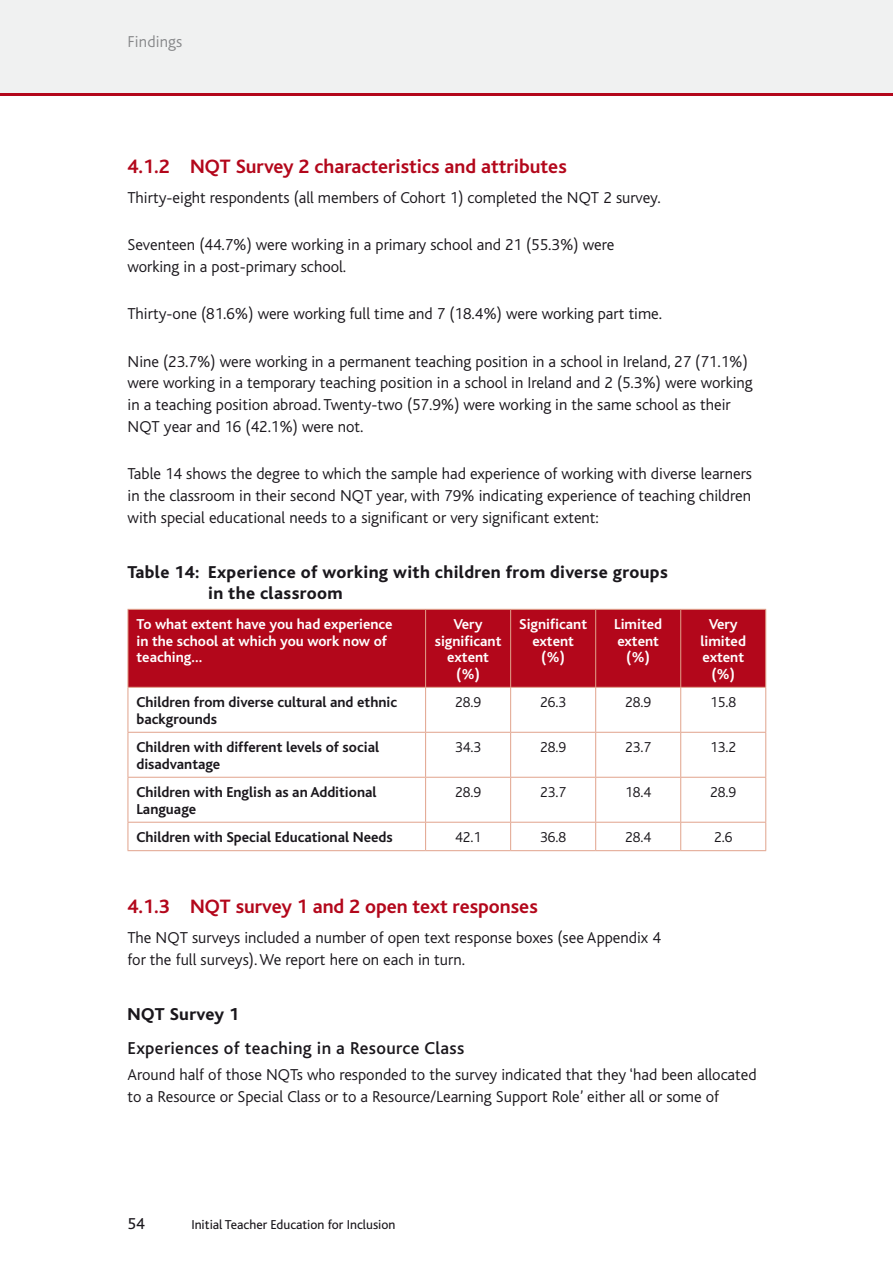
<style>
.page{position:relative;width:893px;height:1263px;background:#fff}
.page>*{position:absolute;margin:0;border:0;box-sizing:border-box;transform-origin:0 0}
.t1{font:700 20.25px "Bliss";color:#b3071b}
.Head_4_0{font:800 18px/21px "Bliss";letter-spacing:.02em;color:#1a171c}
.Head_5{font:500 18px "Bliss";letter-spacing:.02em;color:#1a171c}
.Body__6{font:300 16.5px/21.8px "Bliss";color:#1a171c}
.Body__3{font:300 16.5px/21.8px "Bliss";color:#1a171c}
.t2{font:300 16.5px "Bliss";letter-spacing:.01em;color:#87888a}
.t3{font:16.5px "Bliss";color:#1a171c}
.Table__1_Lft{font:700 15px/16.5px "Bliss";color:#1a171c}
.Table_Head{font:700 15px/16.5px "Bliss";color:#fff;text-align:center}
.Table__1_Lft-2{font:300 15px "Bliss";color:#1a171c}
.t4{font:13.5px "Bliss";color:#1a171c}
</style>
<div class="page">
<div style="left:0;top:0;width:893px;height:94px;background:#f0f1f1"></div>
<hr style="left:0;top:94px;width:893px;height:2px;background:#b3071b">
<div style="left:129px;top:610px;width:636px;height:77px;background:#b3071b"></div>
<hr style="left:425px;top:610px;width:1px;height:77px;background:#e1a38c">
<hr style="left:510px;top:610px;width:1px;height:77px;background:#e1a38c">
<hr style="left:595px;top:610px;width:1px;height:77px;background:#e1a38c">
<hr style="left:680px;top:610px;width:1px;height:77px;background:#e1a38c">
<hr style="left:425px;top:688px;width:1px;height:44px;background:#e1a38c">
<hr style="left:510px;top:688px;width:1px;height:44px;background:#e1a38c">
<hr style="left:595px;top:688px;width:1px;height:44px;background:#e1a38c">
<hr style="left:680px;top:688px;width:1px;height:44px;background:#e1a38c">
<hr style="left:128px;top:732px;width:298px;height:1px;background:#e1a38c">
<hr style="left:426px;top:732px;width:85px;height:1px;background:#e1a38c">
<hr style="left:425px;top:733px;width:1px;height:44px;background:#e1a38c">
<hr style="left:511px;top:732px;width:85px;height:1px;background:#e1a38c">
<hr style="left:510px;top:733px;width:1px;height:44px;background:#e1a38c">
<hr style="left:596px;top:732px;width:85px;height:1px;background:#e1a38c">
<hr style="left:595px;top:733px;width:1px;height:44px;background:#e1a38c">
<hr style="left:681px;top:732px;width:85px;height:1px;background:#e1a38c">
<hr style="left:680px;top:733px;width:1px;height:44px;background:#e1a38c">
<hr style="left:128px;top:777px;width:298px;height:1px;background:#e1a38c">
<hr style="left:426px;top:777px;width:85px;height:1px;background:#e1a38c">
<hr style="left:425px;top:778px;width:1px;height:44px;background:#e1a38c">
<hr style="left:511px;top:777px;width:85px;height:1px;background:#e1a38c">
<hr style="left:510px;top:778px;width:1px;height:44px;background:#e1a38c">
<hr style="left:596px;top:777px;width:85px;height:1px;background:#e1a38c">
<hr style="left:595px;top:778px;width:1px;height:44px;background:#e1a38c">
<hr style="left:681px;top:777px;width:85px;height:1px;background:#e1a38c">
<hr style="left:680px;top:778px;width:1px;height:44px;background:#e1a38c">
<hr style="left:128px;top:822px;width:298px;height:1px;background:#e1a38c">
<hr style="left:426px;top:822px;width:85px;height:1px;background:#e1a38c">
<svg style="left:425px;top:822px;width:1px;height:28px"></svg>
<hr style="left:511px;top:822px;width:85px;height:1px;background:#e1a38c">
<svg style="left:510px;top:822px;width:1px;height:28px"></svg>
<hr style="left:596px;top:822px;width:85px;height:1px;background:#e1a38c">
<svg style="left:595px;top:822px;width:1px;height:28px"></svg>
<hr style="left:681px;top:822px;width:85px;height:1px;background:#e1a38c">
<svg style="left:680px;top:822px;width:1px;height:28px"></svg>
<hr style="left:128px;top:688px;width:1px;height:44px;background:#e1a38c">
<hr style="left:765px;top:688px;width:1px;height:44px;background:#e1a38c">
<hr style="left:128px;top:733px;width:1px;height:44px;background:#e1a38c">
<hr style="left:765px;top:733px;width:1px;height:44px;background:#e1a38c">
<hr style="left:128px;top:778px;width:1px;height:44px;background:#e1a38c">
<hr style="left:765px;top:778px;width:1px;height:44px;background:#e1a38c">
<svg style="left:128px;top:822px;width:1px;height:28px"></svg>
<svg style="left:765px;top:822px;width:1px;height:28px"></svg>
<hr style="left:128px;top:850px;width:298px;height:1px;background:#e1a38c">
<hr style="left:426px;top:850px;width:85px;height:1px;background:#e1a38c">
<hr style="left:511px;top:850px;width:85px;height:1px;background:#e1a38c">
<hr style="left:596px;top:850px;width:85px;height:1px;background:#e1a38c">
<hr style="left:681px;top:850px;width:85px;height:1px;background:#e1a38c">
<hr style="left:128px;top:609px;width:298px;height:1px;background:#e1a38c">
<hr style="left:128px;top:610px;width:1px;height:77px;background:#e1a38c">
<hr style="left:426px;top:609px;width:85px;height:1px;background:#e1a38c">
<hr style="left:511px;top:609px;width:85px;height:1px;background:#e1a38c">
<hr style="left:596px;top:609px;width:85px;height:1px;background:#e1a38c">
<hr style="left:681px;top:609px;width:85px;height:1px;background:#e1a38c">
<hr style="left:765px;top:610px;width:1px;height:77px;background:#e1a38c">
<hr style="left:128px;top:687px;width:298px;height:1px;background:#e1a38c">
<hr style="left:426px;top:687px;width:85px;height:1px;background:#e1a38c">
<hr style="left:511px;top:687px;width:85px;height:1px;background:#e1a38c">
<hr style="left:596px;top:687px;width:85px;height:1px;background:#e1a38c">
<hr style="left:681px;top:687px;width:85px;height:1px;background:#e1a38c">
<p class="t2" style="left:128px;top:33px;width:56px">Findings</p>
<p class="t1" style="left:128px;top:156px;width:441px">4.1.2 NQT Survey 2 characteristics and attributes</p>
<p class="Body__6" style="left:128px;top:187px;width:535px">Thirty-eight respondents (all members of Cohort 1) completed the NQT 2 survey.</p>
<p class="Body__6" style="left:128px;top:234px;width:488px">Seventeen (44.7%) were working in a primary school and 21 (55.3%) were working in a post-primary school.</p>
<p class="Body__6" style="left:128px;top:303px;width:536px">Thirty-one (81.6%) were working full time and 7 (18.4%) were working part time.</p>
<p class="Body__6" style="left:128px;top:351px;width:627px">Nine (23.7%) were working in a permanent teaching position in a school in Ireland, 27 (71.1%) were working in a temporary teaching position in a school in Ireland and 2 (5.3%) were working in a teaching position abroad. Twenty-two (57.9%) were working in the same school as their NQT year and 16 (42.1%) were not.</p>
<p class="Body__6" style="left:128px;top:463px;width:626px;text-align:justify">Table 14 shows the degree to which the sample had experience of working with diverse learners in the classroom in their second NQT year, with 79% indicating experience of teaching children with special educational needs to a significant or very significant extent:</p>
<p class="Head_4_0" style="left:208px;top:562px;width:461px;text-indent:-81px">Table 14: Experience of working with children from diverse groups in the classroom</p>
<p class="Table_Head" style="left:136px;top:616px;width:258px;text-align:left">To what extent have you had experience in the school at which you work now of teaching…</p>
<p class="Table_Head" style="left:435px;top:616px;width:68px">Very significant extent (%)</p>
<p class="Table_Head" style="left:519px;top:616px;width:69px">Significant extent (%)</p>
<p class="Table_Head" style="left:614px;top:616px;width:49px">Limited extent (%)</p>
<p class="Table_Head" style="left:700px;top:616px;width:47px">Very limited extent (%)</p>
<p class="Table__1_Lft" style="left:136px;top:694px;width:262px">Children from diverse cultural and ethnic backgrounds</p>
<p class="Table__1_Lft-2" style="left:455px;top:694px;width:28px">28.9</p>
<p class="Table__1_Lft-2" style="left:540px;top:694px;width:28px">26.3</p>
<p class="Table__1_Lft-2" style="left:625px;top:694px;width:28px">28.9</p>
<p class="Table__1_Lft-2" style="left:710px;top:694px;width:28px">15.8</p>
<p class="Table__1_Lft" style="left:136px;top:739px;width:244px">Children with different levels of social disadvantage</p>
<p class="Table__1_Lft-2" style="left:455px;top:739px;width:28px">34.3</p>
<p class="Table__1_Lft-2" style="left:540px;top:739px;width:28px">28.9</p>
<p class="Table__1_Lft-2" style="left:625px;top:739px;width:28px">23.7</p>
<p class="Table__1_Lft-2" style="left:710px;top:739px;width:28px">13.2</p>
<p class="Table__1_Lft" style="left:136px;top:784px;width:242px">Children with English as an Additional<br>Language</p>
<p class="Table__1_Lft-2" style="left:455px;top:784px;width:28px">28.9</p>
<p class="Table__1_Lft-2" style="left:540px;top:784px;width:28px">23.7</p>
<p class="Table__1_Lft-2" style="left:625px;top:784px;width:28px">18.4</p>
<p class="Table__1_Lft-2" style="left:710px;top:784px;width:28px">28.9</p>
<p class="Table__1_Lft" style="left:136px;top:829px;width:258px">Children with Special Educational Needs</p>
<p class="Table__1_Lft-2" style="left:455px;top:829px;width:28px">42.1</p>
<p class="Table__1_Lft-2" style="left:540px;top:829px;width:28px">36.8</p>
<p class="Table__1_Lft-2" style="left:625px;top:829px;width:28px">28.4</p>
<p class="Table__1_Lft-2" style="left:714px;top:829px;width:20px">2.6</p>
<p class="t1" style="left:128px;top:896px;width:412px">4.1.3 NQT survey 1 and 2 open text responses</p>
<p class="Body__6" style="left:128px;top:927px;width:535px">The NQT surveys included a number of open text response boxes (see Appendix 4 for the full surveys). We report here on each in turn.</p>
<p class="Head_4_0" style="left:128px;top:1004px;width:113px">NQT Survey 1</p>
<p class="Head_5" style="left:128px;top:1038px;width:338px">Experiences of teaching in a Resource Class</p>
<p class="Body__3" style="left:128px;top:1064px;width:631px">Around half of those NQTs who responded to the survey indicated that they ‘had been allocated to a Resource or Special Class or to a Resource/Learning Support Role’ either all or some of</p>
<p class="t3" style="left:128px;top:1215px;width:19px">54</p>
<p class="t4" style="left:191px;top:1217px;width:206px">Initial Teacher Education for Inclusion</p>
</div>
